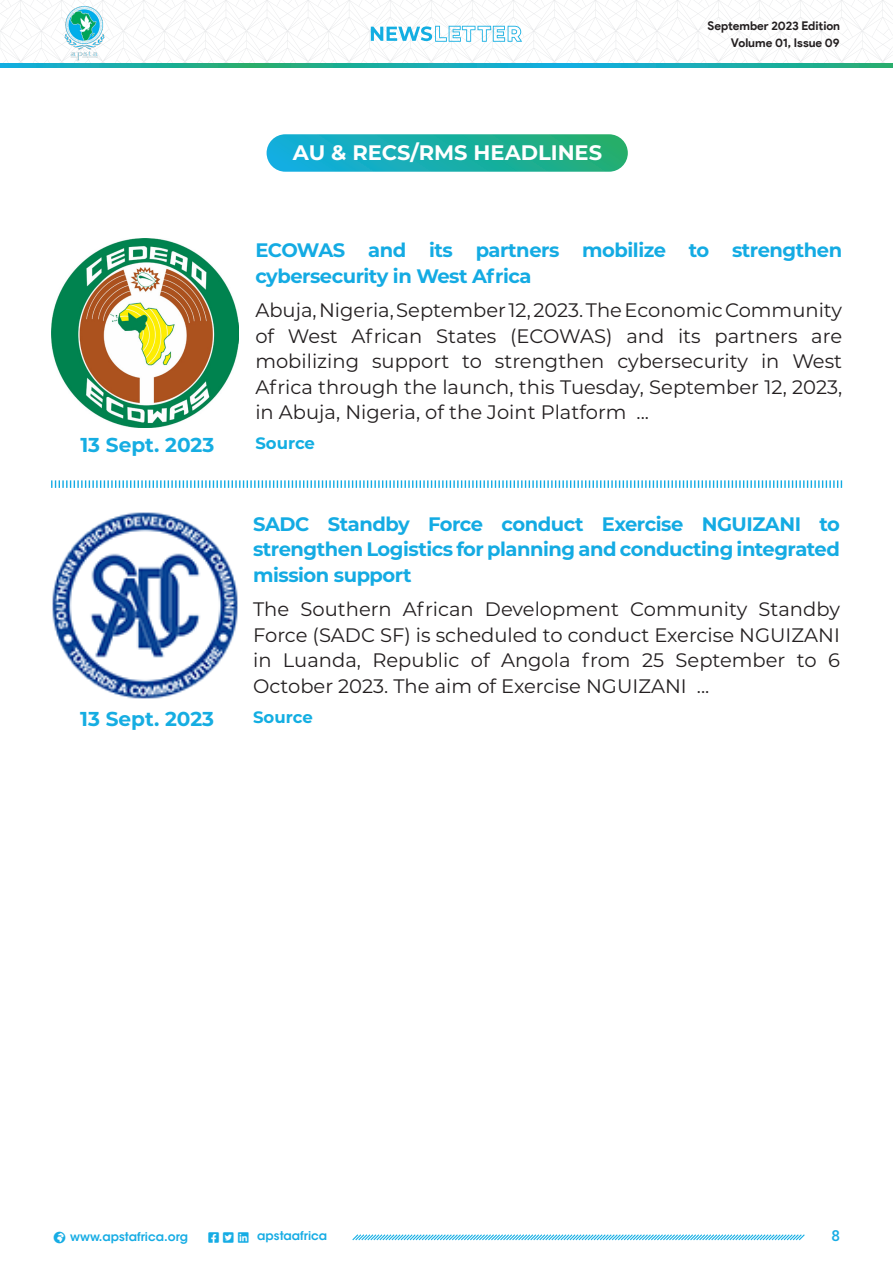
<style>
.page{position:relative;width:893px;height:1263px;background:#fff}
.page>*{position:absolute;margin:0;border:0;box-sizing:border-box;transform-origin:0 0}
.t1{font:700 21px "Montserrat";color:#fff}
.t2{font:700 20.1px "Montserrat";color:#16ade2}
.t3{font:19.5px/25.5px "Montserrat";color:#231f20;text-align:justify}
.t4{font:700 19.5px/25.5px "Montserrat";letter-spacing:-.025em;color:#14abe3}
.t5{font:700 16.5px "Montserrat";color:#13aee2}
.t6{font:500 15px "Roboto";color:#16ace4}
.t7{font:600 12px "ITC Avant Garde Std";color:#16ace4}
.t8{font:700 12px/16.8px "Product Sans";color:#231f20;text-align:right}
</style>
<div class="page">
<svg style="left:352px;top:1234px;width:453px;height:7px"></svg>
<svg style="left:0;top:64px;width:893px;height:4px;background:#1badaa"></svg>
<svg style="left:0;top:0;width:893px;height:64px"></svg>
<div style="left:267px;top:134px;width:361px;height:38px;background:linear-gradient(to right,#10aee1,#23ae6c);border-radius:19px"></div>
<img style="left:51px;top:238px;width:187px;height:190px">
<svg style="left:51px;top:480px;width:792px;height:8px"></svg>
<img style="left:52px;top:512px;width:186px;height:187px">
<p class="t1" style="left:293px;top:138px;width:311px">AU &amp; RECS/RMS HEADLINES</p>
<p class="t8" style="left:708px;top:18px;width:134px">September 2023 Edition<br>Volume 01, Issue 09</p>
<p class="t4" style="left:255px;top:236px;width:588px">ECOWAS and its partners mobilize to strengthen cybersecurity in West Africa</p>
<p class="t3" style="left:255px;top:297px;width:588px">Abuja, Nigeria, September 12, 2023. The Economic Community of West African States (ECOWAS) and its partners are mobilizing support to strengthen cybersecurity in West Africa through the launch, this Tuesday, September 12, 2023, in Abuja, Nigeria, of the Joint Platform ...</p>
<p class="t2" style="left:80px;top:431px;width:135px">13 Sept. 2023</p>
<p class="t5" style="left:255px;top:432px;width:61px">Source</p>
<p class="t4" style="left:253px;top:510px;width:588px;text-align:justify">SADC Standby Force conduct Exercise NGUIZANI to strengthen Logistics for planning and conducting integrated mission support</p>
<p class="t3" style="left:253px;top:596px;width:588px">The Southern African Development Community Standby Force (SADC SF) is scheduled to conduct Exercise NGUIZANI in Luanda, Republic of Angola from 25 September to 6<br>October 2023. The aim of Exercise NGUIZANI ...</p>
<p class="t2" style="left:80px;top:704px;width:135px">13 Sept. 2023</p>
<p class="t5" style="left:253px;top:705px;width:61px">Source</p>
<p class="t7" style="left:54px;top:1229px;width:136px">●□ www.apstafrica.org</p>
<p class="t7" style="left:223px;top:1228px;width:105px">▼▼▼▲❑◆ ●■■ apstaafrica</p>
<p class="t6" style="left:831px;top:1225px;width:10px">8</p>
</div>
